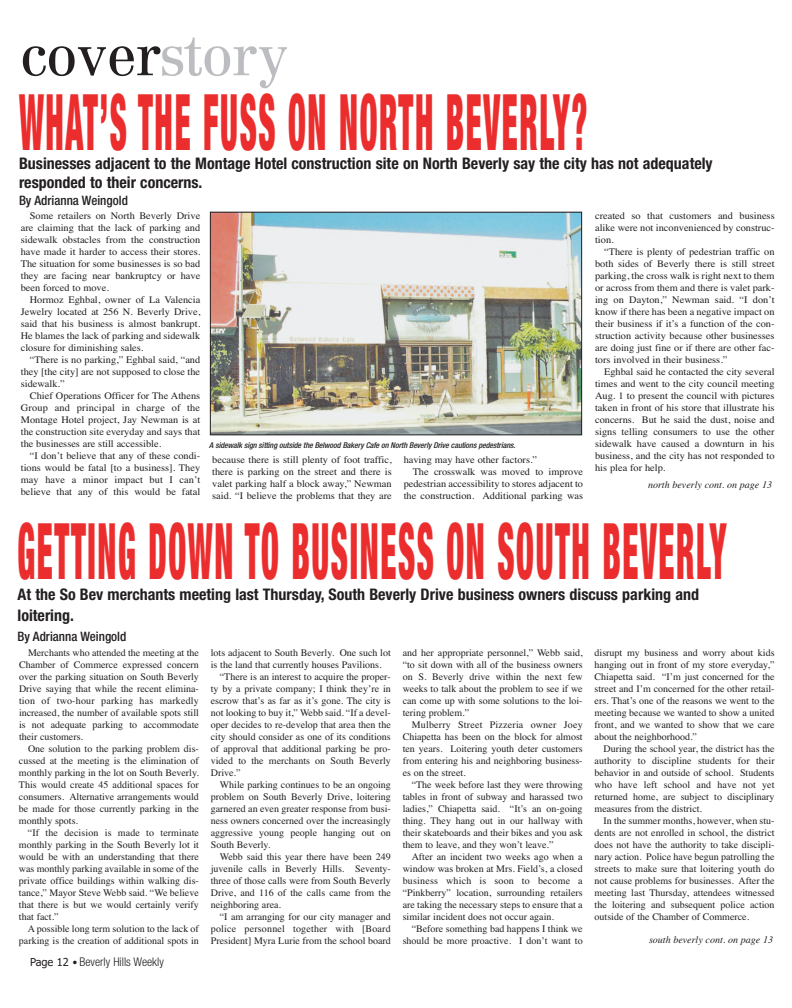
<style>
.page{position:relative;width:792px;height:1008px;background:#fff}
.page>*{position:absolute;margin:0;border:0;box-sizing:border-box;transform-origin:0 0}
.t1{font:900 condensed 78px "Helvetica Neue";letter-spacing:.05em;color:#eb2d2d;scale:.41 1}
.t2{font:56px "Century Reprise SSK";color:#231f20}
.t3{font:700 condensed 16px/19px "Helvetica Neue";color:#231f20}
.t4{font:500 condensed 13px "Helvetica Neue";color:#231f20}
.t5{font:300 condensed 12px "Helvetica Neue";color:#231f20}
.t6{font:10px/12px "Times";color:#231f20;text-align:justify}
.t7{font:10px/12px "Times";color:#231f20;text-align:justify;scale:1.04 1}
.t8{font:italic 10px "Times";color:#231f20}
.t9{font:10px "Times";letter-spacing:.02em;color:#231f20}
.t10{font:italic 500 condensed 8px "Helvetica Neue";letter-spacing:-.01em;color:#231f20}
.s1{color:#bcbdc0}
.s2{font-family:"Tahoma";font-weight:400;font-stretch:normal;font-size:11px}
.s3{font-weight:700;font-size:10px}
</style>
<div class="page">
<img style="left:212px;top:214px;width:368px;height:219px">
<div style="left:210px;top:212px;width:372px;height:223px;border:1px solid #231f20"></div>
<h2 class="t2" style="left:22px;top:22px;width:268px">cover<span class="s1">story</span></h2>
<h1 class="t1" style="left:19px;top:74px;width:1388px">WHAT’S THE FUSS ON NORTH BEVERLY?</h1>
<h3 class="t3" style="left:19px;top:155px;width:695px">Businesses adjacent to the Montage Hotel construction site on North Beverly say the city has not adequately responded to their concerns.</h3>
<h3 class="t4" style="left:19px;top:195px;width:110px">By Adrianna Weingold</h3>
<p class="t7" style="left:21px;top:210px;width:174px;text-indent:9px">Some retailers on North Beverly Drive are claiming that the lack of parking and sidewalk obstacles from the construction have made it harder to access their stores.<br>The situation for some businesses is so bad they are facing near bankruptcy or have been forced to move.</p>
<p class="t7" style="left:21px;top:294px;width:174px;text-indent:9px">Hormoz Eghbal, owner of La Valencia Jewelry located at 256 N. Beverly Drive, said that his business is almost bankrupt.<br>He blames the lack of parking and sidewalk closure for diminishing sales.</p>
<p class="t7" style="left:21px;top:354px;width:174px;text-indent:9px">“There is no parking,” Eghbal said, “and they [the city] are not supposed to close the sidewalk.”</p>
<p class="t7" style="left:21px;top:390px;width:174px;text-indent:9px">Chief Operations Officer for The Athens Group and principal in charge of the Montage Hotel project, Jay Newman is at the construction site everyday and says that the businesses are still accessible.</p>
<p class="t7" style="left:21px;top:450px;width:174px;text-indent:9px">“I don’t believe that any of these condi&shy;tions would be fatal [to a business]. They may have a minor impact but I can’t believe that any of this would be fatal</p>
<p class="t7" style="left:212px;top:453px;width:174px">because there is still plenty of foot traffic, there is parking on the street and there is valet parking half a block away,” Newman said. “I believe the problems that they are</p>
<p class="t7" style="left:404px;top:453px;width:130px">having may have other factors.”</p>
<p class="t10" style="left:209px;top:442px;width:308px">A sidewalk sign sitting outside the Belwood Bakery Cafe on North Beverly Drive cautions pedestrians.</p>
<p class="t7" style="left:413px;top:465px;width:165px">The crosswalk was moved to improve</p>
<p class="t7" style="left:404px;top:477px;width:174px">pedestrian accessibility to stores adjacent to</p>
<p class="t7" style="left:404px;top:489px;width:174px">the construction. Additional parking was</p>
<p class="t7" style="left:595px;top:210px;width:174px">created so that customers and business alike were not inconvenienced by construc&shy;tion.</p>
<p class="t7" style="left:595px;top:246px;width:174px;text-indent:9px">“There is plenty of pedestrian traffic on both sides of Beverly there is still street parking, the cross walk is right next to them or across from them and there is valet park&shy;ing on Dayton,” Newman said. “I don’t know if there has been a negative impact on their business if it’s a function of the con&shy;struction activity because other businesses are doing just fine or if there are other fac&shy;tors involved in their business.”</p>
<p class="t7" style="left:595px;top:366px;width:174px;text-indent:9px">Eghbal said he contacted the city several times and went to the city council meeting Aug. 1 to present the council with pictures taken in front of his store that illustrate his concerns. But he said the dust, noise and signs telling consumers to use the other sidewalk have caused a downturn in his business, and the city has not responded to his plea for help.</p>
<p class="t8" style="left:648px;top:479px;width:126px">north beverly cont. on page 13</p>
<h1 class="t1" style="left:18px;top:504px;width:1730px">GETTING DOWN TO BUSINESS ON SOUTH BEVERLY</h1>
<h3 class="t3" style="left:18px;top:586px;width:683px;line-height:21px">At the So Bev merchants meeting last Thursday, South Beverly Drive business owners discuss parking and loitering.</h3>
<h3 class="t4" style="left:18px;top:632px;width:110px">By Adrianna Weingold</h3>
<p class="t6" style="left:19px;top:646px;width:181px;text-indent:9px">Merchants who attended the meeting at the Chamber of Commerce expressed concern over the parking situation on South Beverly Drive saying that while the recent elimina&shy;tion of two-hour parking has markedly increased, the number of available spots still is not adequate parking to accommodate their customers.</p>
<p class="t6" style="left:19px;top:742px;width:181px;text-indent:9px">One solution to the parking problem dis&shy;cussed at the meeting is the elimination of monthly parking in the lot on South Beverly.<br>This would create 45 additional spaces for consumers. Alternative arrangements would be made for those currently parking in the monthly spots.</p>
<p class="t6" style="left:19px;top:826px;width:182px;text-indent:9px">“If the decision is made to terminate monthly parking in the South Beverly lot it would be with an understanding that there was monthly parking available in some of the private office buildings within walking dis&shy;tance,” Mayor Steve Webb said. “We believe that there is but we would certainly verify that fact.”</p>
<p class="t6" style="left:19px;top:922px;width:181px;text-align:right">A possible long term solution to the lack of parking is the creation of additional spots in</p>
<p class="t5" style="left:30px;top:957px;width:135px"><span class="s2">Page 12</span> <span class="s3">•</span> Beverly Hills Weekly</p>
<p class="t6" style="left:211px;top:646px;width:181px">lots adjacent to South Beverly. One such lot</p>
<p class="t6" style="left:211px;top:658px;width:172px">is the land that currently houses Pavilions.</p>
<p class="t6" style="left:220px;top:670px;width:172px">“There is an interest to acquire the proper-</p>
<p class="t6" style="left:211px;top:682px;width:181px">ty by a private company; I think they’re in</p>
<p class="t6" style="left:211px;top:694px;width:181px">escrow that’s as far as it’s gone. The city is</p>
<p class="t6" style="left:211px;top:706px;width:181px">not looking to buy it,” Webb said. “If a devel-</p>
<p class="t6" style="left:211px;top:718px;width:181px">oper decides to re-develop that area then the</p>
<p class="t6" style="left:211px;top:730px;width:181px">city should consider as one of its conditions</p>
<p class="t6" style="left:211px;top:742px;width:181px">of approval that additional parking be pro-</p>
<p class="t6" style="left:211px;top:754px;width:181px">vided to the merchants on South Beverly</p>
<p class="t6" style="left:211px;top:766px;width:31px">Drive.”</p>
<p class="t6" style="left:220px;top:778px;width:172px">While parking continues to be an ongoing</p>
<p class="t6" style="left:211px;top:790px;width:181px">problem on South Beverly Drive, loitering</p>
<p class="t6" style="left:211px;top:802px;width:181px">garnered an even greater response from busi-</p>
<p class="t6" style="left:211px;top:814px;width:181px">ness owners concerned over the increasingly</p>
<p class="t6" style="left:211px;top:826px;width:181px">aggressive young people hanging out on</p>
<p class="t6" style="left:211px;top:838px;width:61px">South Beverly.</p>
<p class="t6" style="left:220px;top:850px;width:172px">Webb said this year there have been 249</p>
<p class="t6" style="left:211px;top:862px;width:181px">juvenile calls in Beverly Hills. Seventy-</p>
<p class="t6" style="left:211px;top:874px;width:181px">three of those calls were from South Beverly</p>
<p class="t6" style="left:211px;top:886px;width:181px">Drive, and 116 of the calls came from the</p>
<p class="t6" style="left:211px;top:898px;width:72px">neighboring area.</p>
<p class="t6" style="left:220px;top:910px;width:172px">“I am arranging for our city manager and</p>
<p class="t9" style="left:211px;top:923px;width:181px">police personnel together with [Board</p>
<p class="t6" style="left:211px;top:934px;width:181px">President] Myra Lurie from the school board</p>
<p class="t6" style="left:403px;top:646px;width:181px">and her appropriate personnel,” Webb said, “to sit down with all of the business owners on S. Beverly drive within the next few weeks to talk about the problem to see if we can come up with some solutions to the loi&shy;tering problem.”</p>
<p class="t6" style="left:403px;top:718px;width:181px;text-indent:9px">Mulberry Street Pizzeria owner Joey Chiapetta has been on the block for almost ten years. Loitering youth deter customers from entering his and neighboring business&shy;es on the street.</p>
<p class="t6" style="left:403px;top:778px;width:181px;text-indent:9px">“The week before last they were throwing tables in front of subway and harassed two ladies,” Chiapetta said. “It’s an on-going thing. They hang out in our hallway with their skateboards and their bikes and you ask them to leave, and they won’t leave.”</p>
<p class="t6" style="left:403px;top:850px;width:181px;text-indent:9px">After an incident two weeks ago when a window was broken at Mrs. Field’s, a closed business which is soon to become a “Pinkberry” location, surrounding retailers are taking the necessary steps to ensure that a similar incident does not occur again.</p>
<p class="t6" style="left:403px;top:922px;width:181px;text-align:right">“Before something bad happens I think we should be more proactive. I don’t want to</p>
<p class="t6" style="left:595px;top:646px;width:181px">disrupt my business and worry about kids hanging out in front of my store everyday,” Chiapetta said. “I’m just concerned for the street and I’m concerned for the other retail&shy;ers. That’s one of the reasons we went to the meeting because we wanted to show a united front, and we wanted to show that we care about the neighborhood.”</p>
<p class="t6" style="left:595px;top:742px;width:182px;text-indent:9px">During the school year, the district has the authority to discipline students for their behavior in and outside of school. Students who have left school and have not yet returned home, are subject to disciplinary measures from the district.</p>
<p class="t6" style="left:595px;top:814px;width:181px;text-indent:9px">In the summer months, however, when stu&shy;dents are not enrolled in school, the district does not have the authority to take discipli&shy;nary action. Police have begun patrolling the streets to make sure that loitering youth do not cause problems for businesses. After the meeting last Thursday, attendees witnessed the loitering and subsequent police action outside of the Chamber of Commerce.</p>
<p class="t8" style="left:649px;top:934px;width:126px">south beverly cont. on page 13</p>
</div>
